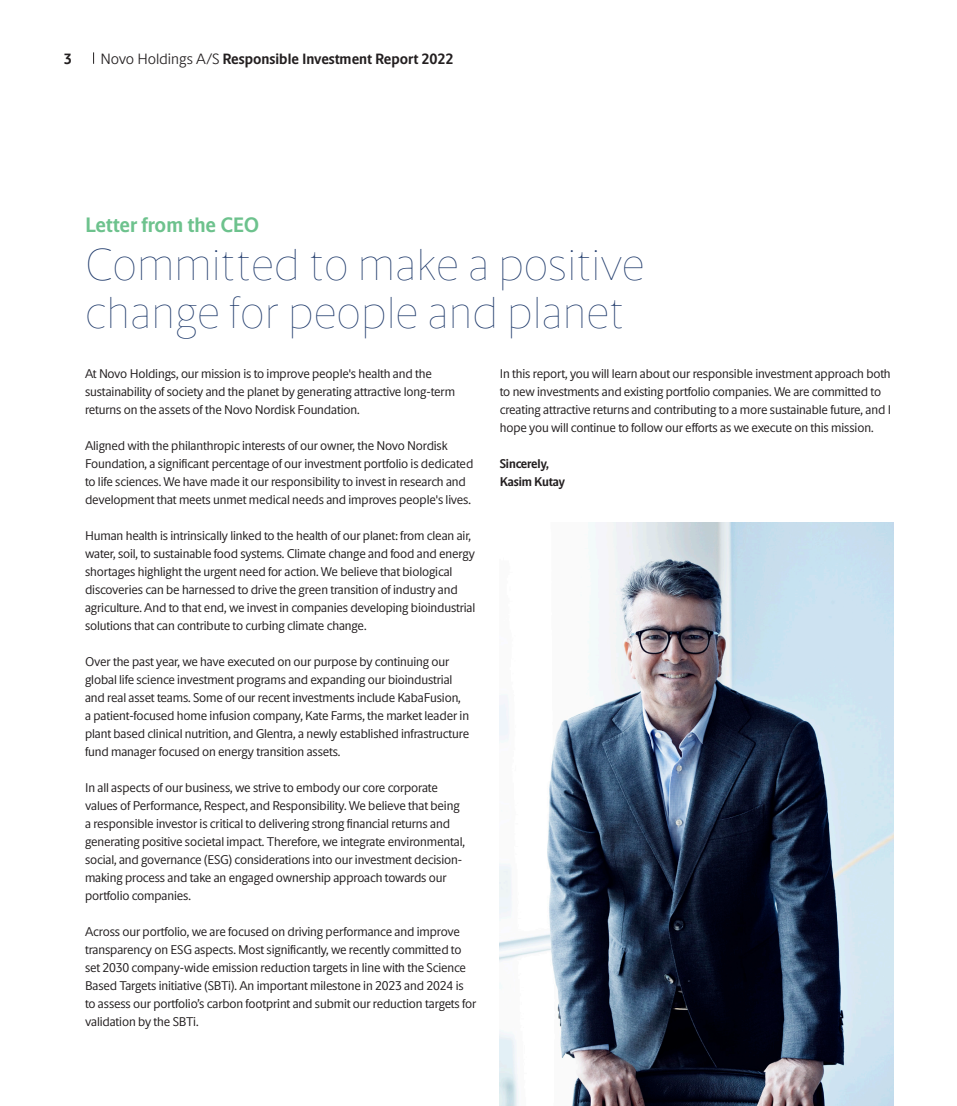
<style>
.page{position:relative;width:957px;height:1106px;background:#fff}
.page>*{position:absolute;margin:0;border:0;box-sizing:border-box;transform-origin:0 0}
.t1{font:100 45px/48px "Novo Apply Sans";color:#1f3a6b}
.t2{font:700 21px "Novo Apply Sans";color:#6dc28d}
.t3{font:700 15px "Novo Apply Sans";color:#231f20}
.Body_copy_-_8_5_12{font:12.75px/18px "Novo Apply Sans";letter-spacing:-.01em;color:#231f20}
.Body_copy_-_8_5_12-2{font:700 12.75px "Novo Apply Sans";letter-spacing:-.01em;color:#231f20}
.s1{font-weight:300}
</style>
<div class="page">
<svg style="left:93px;top:52px;width:1px;height:12px"></svg>
<img style="left:500px;top:522px;width:393px;height:584px">
<p class="t3" style="left:64px;top:48px;width:10px">3</p>
<p class="t3" style="left:100px;top:48px;width:354px"><span class="s1">Novo Holdings A/S</span> Responsible Investment Report 2022</p>
<p class="t2" style="left:85px;top:210px;width:176px">Letter from the CEO</p>
<p class="t1" style="left:85px;top:236px;width:561px">Committed to make a positive change for people and planet</p>
<p class="Body_copy_-_8_5_12" style="left:85px;top:364px;width:371px">At Novo Holdings, our mission is to improve people's health and the sustainability of society and the planet by generating attractive long-term returns on the assets of the Novo Nordisk Foundation.</p>
<p class="Body_copy_-_8_5_12" style="left:85px;top:436px;width:390px">Aligned with the philanthropic interests of our owner, the Novo Nordisk Foundation, a significant percentage of our investment portfolio is dedicated to life sciences. We have made it our responsibility to invest in research and development that meets unmet medical needs and improves people's lives.</p>
<p class="Body_copy_-_8_5_12" style="left:85px;top:526px;width:392px">Human health is intrinsically linked to the health of our planet: from clean air, water, soil, to sustainable food systems. Climate change and food and energy shortages highlight the urgent need for action. We believe that biological discoveries can be harnessed to drive the green transition of industry and agriculture. And to that end, we invest in companies developing bioindustrial solutions that can contribute to curbing climate change.</p>
<p class="Body_copy_-_8_5_12" style="left:85px;top:652px;width:385px">Over the past year, we have executed on our purpose by continuing our global life science investment programs and expanding our bioindustrial and real asset teams. Some of our recent investments include KabaFusion, a patient-focused home infusion company, Kate Farms, the market leader in plant based clinical nutrition, and Glentra, a newly established infrastructure fund manager focused on energy transition assets.</p>
<p class="Body_copy_-_8_5_12" style="left:85px;top:778px;width:381px">In all aspects of our business, we strive to embody our core corporate values of Performance, Respect, and Responsibility. We believe that being a responsible investor is critical to delivering strong financial returns and generating positive societal impact. Therefore, we integrate environmental, social, and governance (ESG) considerations into our investment decision&shy;making process and take an engaged ownership approach towards our portfolio companies.</p>
<p class="Body_copy_-_8_5_12" style="left:85px;top:922px;width:393px">Across our portfolio, we are focused on driving performance and improve transparency on ESG aspects. Most significantly, we recently committed to set 2030 company-wide emission reduction targets in line with the Science Based Targets initiative (SBTi). An important milestone in 2023 and 2024 is to assess our portfolio’s carbon footprint and submit our reduction targets for validation by the SBTi.</p>
<p class="Body_copy_-_8_5_12" style="left:500px;top:364px;width:393px">In this report, you will learn about our responsible investment approach both to new investments and existing portfolio companies. We are committed to creating attractive returns and contributing to a more sustainable future, and I hope you will continue to follow our efforts as we execute on this mission.</p>
<p class="Body_copy_-_8_5_12-2" style="left:500px;top:454px;width:51px">Sincerely,</p>
<p class="Body_copy_-_8_5_12-2" style="left:500px;top:472px;width:67px">Kasim Kutay</p>
</div>
